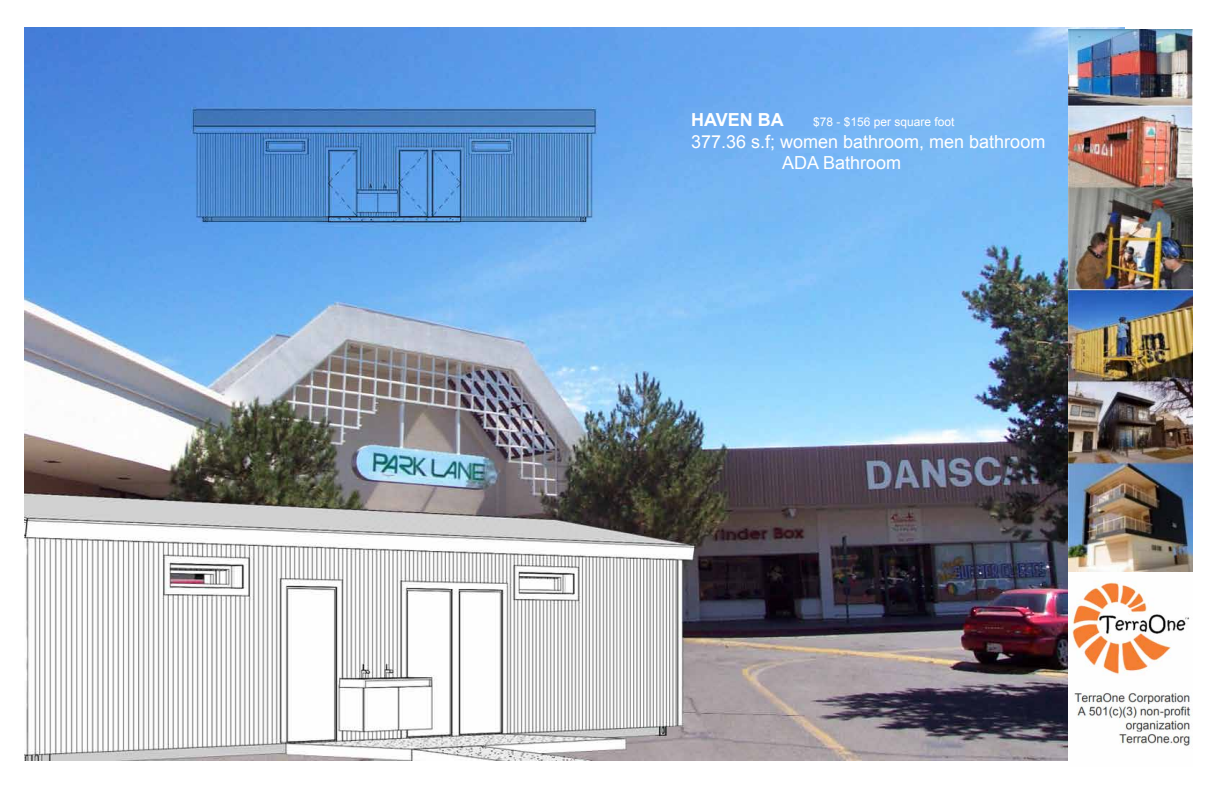
<style>
.page{position:relative;width:1224px;height:792px;background:#fff}
.page>*{position:absolute;margin:0;border:0;box-sizing:border-box;transform-origin:0 0}
.t1{font:18px/21.6px "Arial";color:#fff}
.t2{font:700 18px "Arial";color:#fff}
.t3{font:12px "Arial";color:#fff}
</style>
<div class="page">
<img style="left:24px;top:27px;width:1101px;height:734px">
<img style="left:1069px;top:29px;width:123px;height:544px">
<img style="left:1068px;top:573px;width:123px;height:188px">
<p class="t2" style="left:691px;top:107px;width:94px">HAVEN BA</p>
<p class="t3" style="left:813px;top:114px;width:143px">$78 - $156 per square foot</p>
<p class="t1" style="left:782px;top:130px;width:265px;text-indent:-91px">377.36 s.f; women bathroom, men bathroom<br>ADA Bathroom</p>
</div>
